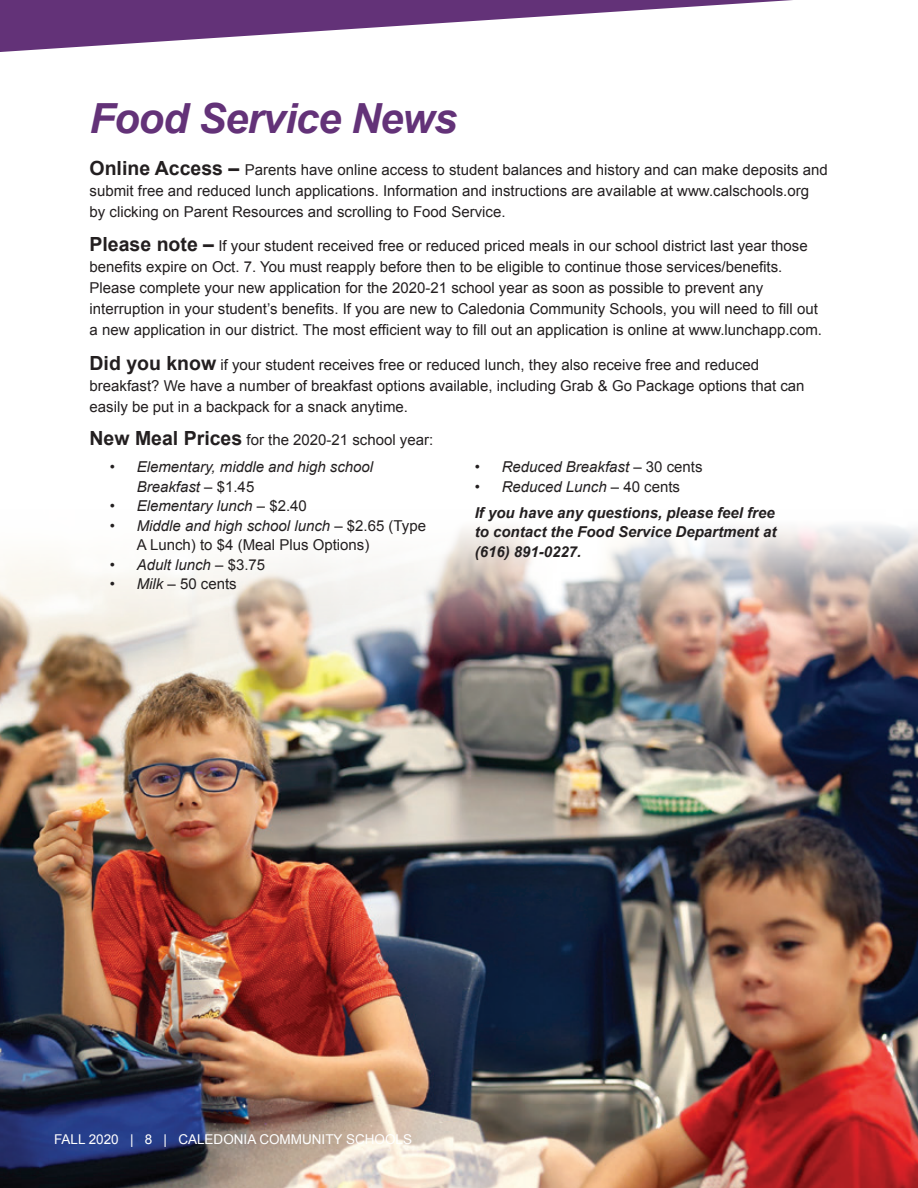
<style>
.page{position:relative;width:918px;height:1188px;background:#fff}
.page>*{position:absolute;margin:0;border:0;box-sizing:border-box;transform-origin:0 0}
.t1{font:italic 700 41.55px "Arial";letter-spacing:-.02em;color:#633278}
.t2{font:15px/21px "Arial";color:#231f20}
.t3{font:italic 15px/19.5px "Arial";color:#231f20}
.t4{font:italic 700 15px/19.5px "Arial";color:#231f20;text-align:justify}
.Tabs{font:13.5px "Arial";color:#fff}
.s1{font-weight:700;font-size:19.5px}
.s2{font-style:normal}
.s3{font-style:italic}
</style>
<div class="page">
<img style="left:0;top:525px;width:918px;height:663px">
<svg style="left:0;top:0;width:793px;height:52px"></svg>
<svg style="left:888px;top:1145px;width:30px;height:43px"></svg>
<p class="t1" style="left:90px;top:91px;width:369px">Food Service News</p>
<p class="t2" style="left:90px;top:159px;width:740px"><span class="s1">Online Access –</span> Parents have online access to student balances and history and can make deposits and submit free and reduced lunch applications. Information and instructions are available at www.calschools.org by clicking on Parent Resources and scrolling to Food Service.</p>
<p class="t2" style="left:90px;top:236px;width:734px"><span class="s1">Please note –</span> If your student received free or reduced priced meals in our school district last year those benefits expire on Oct. 7. You must reapply before then to be eligible to continue those services/benefits.<br>Please complete your new application for the 2020-21 school year as soon as possible to prevent any interruption in your student’s benefits. If you are new to Caledonia Community Schools, you will need to fill out a new application in our district. The most efficient way to fill out an application is online at www.lunchapp.com.</p>
<p class="t2" style="left:90px;top:354px;width:717px"><span class="s1">Did you know</span> if your student receives free or reduced lunch, they also receive free and reduced breakfast? We have a number of breakfast options available, including Grab &amp; Go Package options that can easily be put in a backpack for a snack anytime.</p>
<p class="t2" style="left:90px;top:429px;width:345px"><span class="s1">New Meal Prices</span> for the 2020-21 school year:</p>
<p class="t3" style="left:137px;top:457px;width:238px;text-indent:-27px">• Elementary, middle and high school<br>Breakfast <span class="s2">– $1.45</span></p>
<p class="t3" style="left:110px;top:496px;width:199px">• Elementary lunch <span class="s2">– $2.40</span></p>
<p class="t2" style="left:137px;top:516px;width:291px;line-height:19.5px;text-indent:-27px"><span class="s3">• Middle and high school lunch –</span> $2.65 (Type<br>A Lunch) to $4 (Meal Plus Options)</p>
<p class="t3" style="left:110px;top:555px;width:157px">• Adult lunch – <span class="s2">$3.75</span></p>
<p class="t2" style="left:110px;top:573px;width:129px"><span class="s3">• Milk –</span> 50 cents</p>
<p class="t3" style="left:475px;top:457px;width:229px">• Reduced Breakfast – <span class="s2">30 cents</span></p>
<p class="t3" style="left:475px;top:477px;width:207px">• Reduced Lunch – <span class="s2">40 cents</span></p>
<p class="t4" style="left:475px;top:503px;width:303px">If you have any questions, please feel free to contact the Food Service Department at (616) 891-0227.</p>
<p class="Tabs" style="left:54px;top:1130px;width:360px">FALL 2020 | 8 | CALEDONIA COMMUNITY SCHOOLS</p>
</div>
